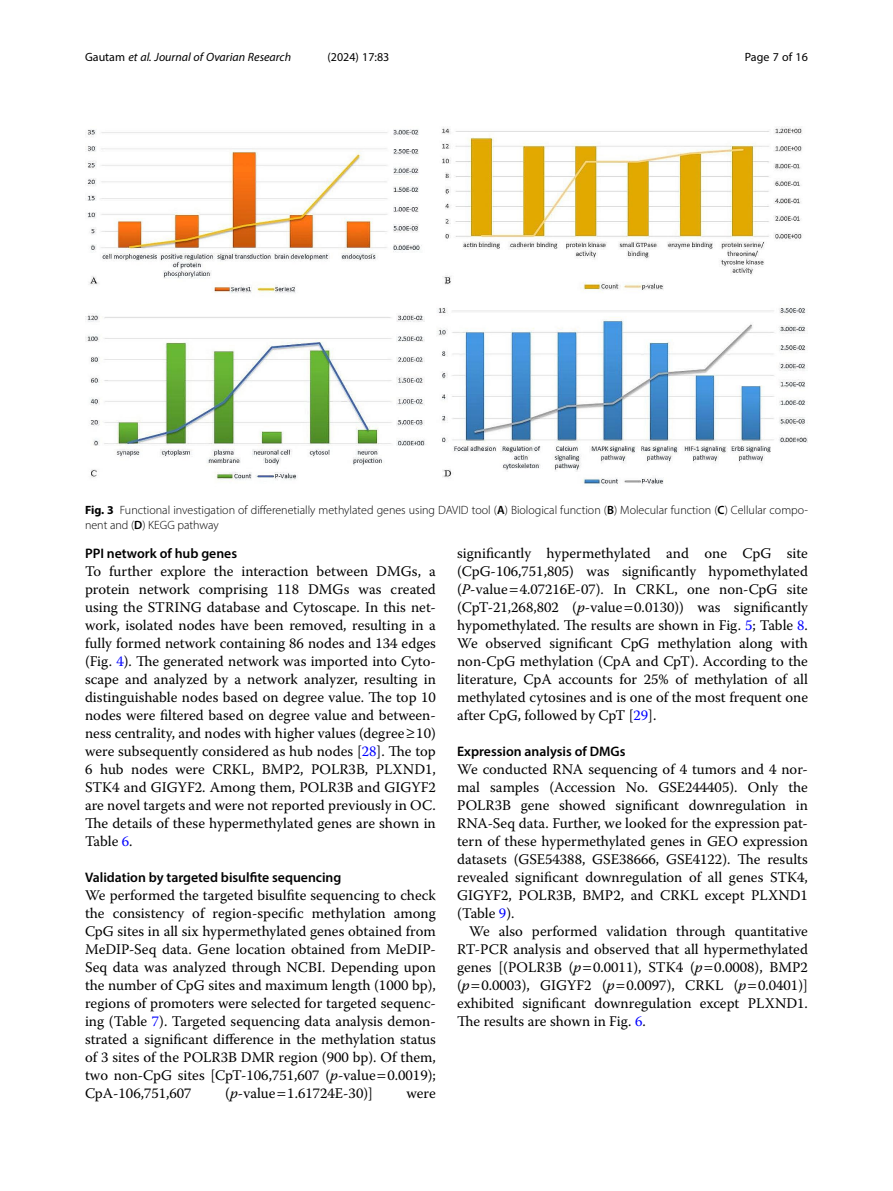
<style>
.page{position:relative;width:893px;height:1191px;background:#fff}
.page>*{position:absolute;margin:0;border:0;box-sizing:border-box;transform-origin:0 0}
.Body_Text{font:14.7px/18px "Warnock Pro";color:#000;text-align:justify}
.Body_Text_Indent{font:14.7px/18px "Warnock Pro";color:#000;text-align:justify}
.Head_2{font:600 13.8px "Myriad Pro";color:#000}
.Figure_Caption{font:300 12px/15px "Myriad Pro";color:#000}
.t1{font:italic 12px "Myriad Pro";color:#000}
.t2{font:12px "Myriad Pro";color:#000}
.s1{font-style:normal}
.s2{font-weight:700}
.s3{font-weight:600}
.s4{color:#00f}
.s5{font-style:italic}
</style>
<div class="page">
<img style="left:85px;top:126px;width:723px;height:360px">
<p class="t1" style="left:85px;top:50px;width:208px"><span class="s1">Gautam</span> et al. Journal of Ovarian Research</p>
<p class="t2" style="left:328px;top:50px;width:63px">(2024) 17:83</p>
<p class="t2" style="left:745px;top:50px;width:65px">Page 7 of 16</p>
<p class="Figure_Caption" style="left:85px;top:502px;width:724px"><span class="s2">Fig. 3</span> Functional investigation of differenetially methylated genes using DAVID tool (<span class="s3">A</span>) Biological function (<span class="s3">B</span>) Molecular function (<span class="s3">C</span>) Cellular compo&shy;nent and (<span class="s3">D</span>) KEGG pathway</p>
<p class="Head_2" style="left:85px;top:545px;width:154px">PPI network of hub genes</p>
<p class="Body_Text" style="left:85px;top:562px;width:352px">To further explore the interaction between DMGs, a protein network comprising 118 DMGs was created using the STRING database and Cytoscape. In this net&shy;work, isolated nodes have been removed, resulting in a fully formed network containing 86 nodes and 134 edges (Fig. <span class="s4">4</span>). The generated network was imported into Cyto&shy;scape and analyzed by a network analyzer, resulting in distinguishable nodes based on degree value. The top 10 nodes were filtered based on degree value and between&shy;ness centrality, and nodes with higher values (degree≥10) were subsequently considered as hub nodes [<span class="s4">28</span>]. The top 6 hub nodes were CRKL, BMP2, POLR3B, PLXND1, STK4 and GIGYF2. Among them, POLR3B and GIGYF2 are novel targets and were not reported previously in OC.<br>The details of these hypermethylated genes are shown in Table <span class="s4">6</span>.</p>
<p class="Head_2" style="left:85px;top:869px;width:258px">Validation by targeted bisulfite sequencing</p>
<p class="Body_Text" style="left:85px;top:886px;width:352px">We performed the targeted bisulfite sequencing to check the consistency of region-specific methylation among CpG sites in all six hypermethylated genes obtained from MeDIP-Seq data. Gene location obtained from MeDIP-Seq data was analyzed through NCBI. Depending upon the number of CpG sites and maximum length (1000 bp), regions of promoters were selected for targeted sequenc&shy;ing (Table <span class="s4">7</span>). Targeted sequencing data analysis demon&shy;strated a significant difference in the methylation status of 3 sites of the POLR3B DMR region (900 bp). Of them, two non-CpG sites [CpT-106,751,607 (<span class="s5">p</span>-value 0.0019); CpA-106,751,607</p>
<p class="Body_Text" style="left:225px;top:1084px;width:149px">(<span class="s5">p</span>-value 1.61724E-30)]</p>
<p class="Body_Text" style="left:407px;top:1084px;width:31px">were</p>
<p class="Body_Text" style="left:457px;top:544px;width:352px">significantly hypermethylated and one CpG site (CpG-106,751,805) was significantly hypomethylated (<span class="s5">P</span>-value 4.07216E-07). In CRKL, one non-CpG site (CpT-21,268,802 (<span class="s5">p</span>-value 0.0130)) was significantly hypomethylated. The results are shown in Fig. <span class="s4">5</span>; Table <span class="s4">8</span>.<br>We observed significant CpG methylation along with non-CpG methylation (CpA and CpT). According to the literature, CpA accounts for 25% of methylation of all methylated cytosines and is one of the most frequent one after CpG, followed by CpT [<span class="s4">29</span>].</p>
<p class="Head_2" style="left:457px;top:743px;width:170px">Expression analysis of DMGs</p>
<p class="Body_Text" style="left:457px;top:760px;width:352px">We conducted RNA sequencing of 4 tumors and 4 nor&shy;mal samples (Accession No. GSE244405). Only the POLR3B gene showed significant downregulation in RNA-Seq data. Further, we looked for the expression pat&shy;tern of these hypermethylated genes in GEO expression datasets (GSE54388, GSE38666, GSE4122). The results revealed significant downregulation of all genes STK4, GIGYF2, POLR3B, BMP2, and CRKL except PLXND1 (Table <span class="s4">9</span>).</p>
<p class="Body_Text_Indent" style="left:457px;top:922px;width:352px;text-indent:12px">We also performed validation through quantitative RT-PCR analysis and observed that all hypermethylated genes [(POLR3B (<span class="s5">p</span> 0.0011), STK4 (<span class="s5">p</span> 0.0008), BMP2 (<span class="s5">p</span> 0.0003), GIGYF2 (<span class="s5">p</span> 0.0097), CRKL (<span class="s5">p</span> 0.0401)] exhibited significant downregulation except PLXND1.<br>The results are shown in Fig. <span class="s4">6</span>.</p>
</div>
